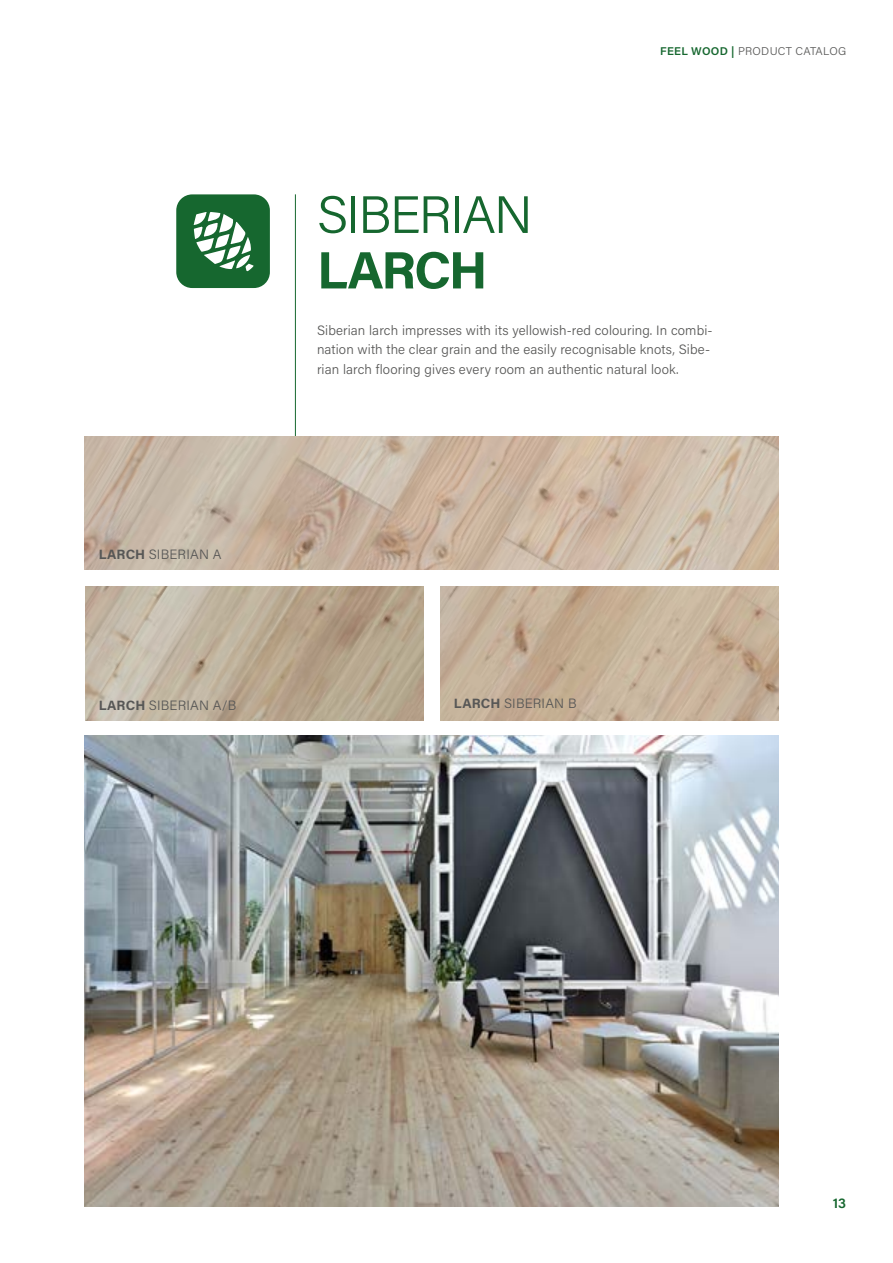
<style>
.page{position:relative;width:893px;height:1263px;background:#fff}
.page>*{position:absolute;margin:0;border:0;box-sizing:border-box;transform-origin:0 0}
.t1{font:300 52.5px "Acumin Pro";letter-spacing:-.035em;color:#16672f}
.t2{font:700 52.5px "Acumin Pro";letter-spacing:-.04em;color:#16672f}
.t3{font:600 14.25px "Acumin Pro";color:#16672f}
.t4{font:300 13.5px/19.5px "Acumin Pro";letter-spacing:.01em;color:#575756}
.t5{font:300 11.25px "Acumin Pro";letter-spacing:.025em;color:#575756}
.s1{font-weight:600;color:#16672f}
.s2{font-weight:700}
</style>
<div class="page">
<hr style="left:295px;top:194px;width:1px;height:328px;background:#16672f">
<div style="left:176px;top:194px;width:94px;height:94px;background:#16672f;border-radius:16px"></div>
<img style="left:85px;top:436px;width:694px;height:134px">
<svg style="left:193px;top:212px;width:61px;height:60px"></svg>
<img style="left:440px;top:587px;width:339px;height:133px">
<img style="left:85px;top:587px;width:339px;height:133px">
<img style="left:84px;top:736px;width:695px;height:470px">
<p class="t5" style="left:660px;top:43px;width:187px"><span class="s1">FEEL WOOD |</span> PRODUCT CATALOG</p>
<p class="t4" style="left:99px;top:544px;width:124px"><span class="s2">LARCH</span> SIBERIAN A</p>
<h1 class="t1" style="left:317px;top:178px;width:217px">SIBERIAN</h1>
<h1 class="t2" style="left:317px;top:233px;width:172px">LARCH</h1>
<p class="t4" style="left:317px;top:320px;width:397px">Siberian larch impresses with its yellowish-red colouring. In combi&shy;nation with the clear grain and the easily recognisable knots, Sibe&shy;rian larch flooring gives every room an authentic natural look.</p>
<p class="t4" style="left:99px;top:695px;width:139px"><span class="s2">LARCH</span> SIBERIAN A/B</p>
<p class="t4" style="left:454px;top:693px;width:124px"><span class="s2">LARCH</span> SIBERIAN B</p>
<p class="t3" style="left:833px;top:1193px;width:15px">13</p>
</div>
